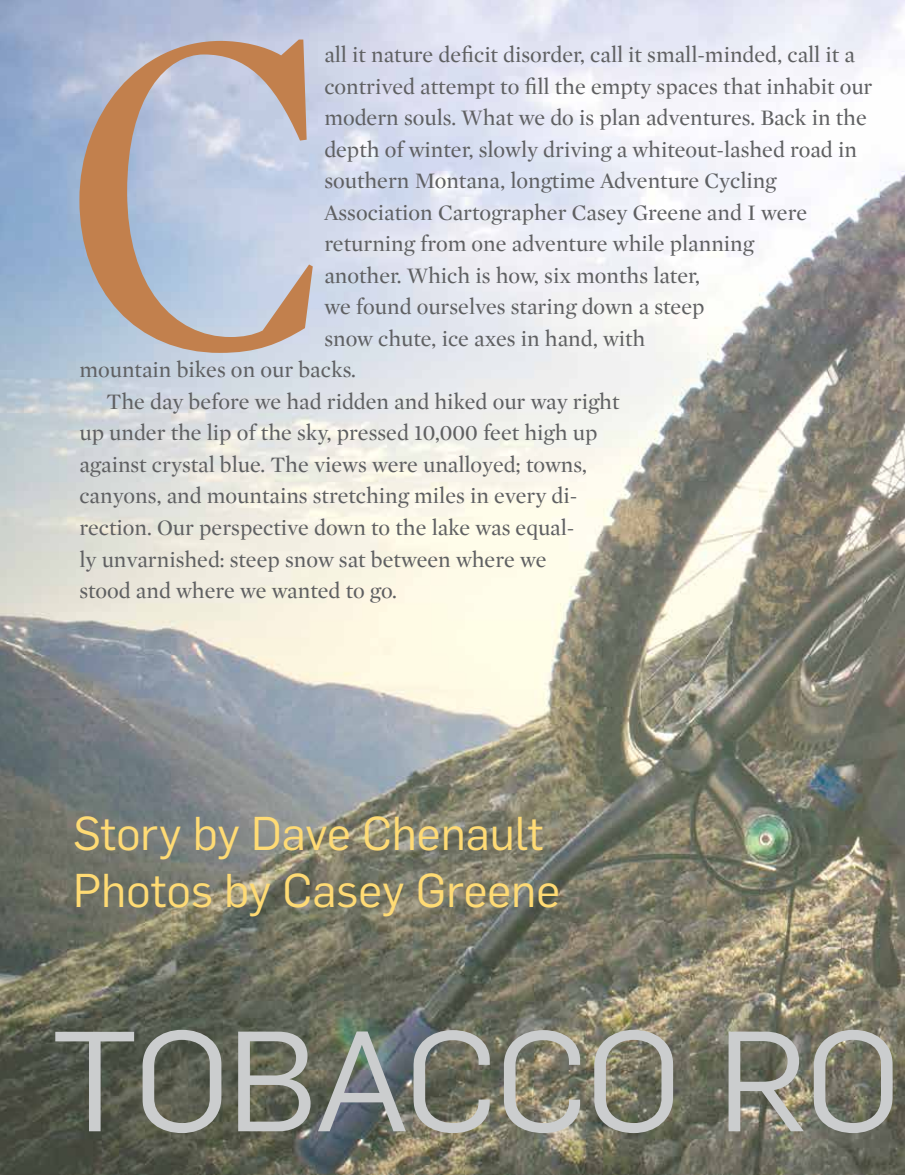
<style>
.page{position:relative;width:905px;height:1175px;background:#fff}
.page>*{position:absolute;margin:0;border:0;box-sizing:border-box;transform-origin:0 0}
.t1{font:467.55px "Mercury Display";color:#c2804d;scale:.88 1}
.t2{font:139.5px "Flama";letter-spacing:-.025em;color:#cbcdce;scale:1.04 1}
.t3{font:46.5px/57px "Flama";color:#ffdb74}
.t4{font:22.5px "Mercury Display";color:#5f6062}
</style>
<div class="page">
<img style="left:0;top:0;width:904px;height:1174px">
<h1 class="t1" style="left:63px;top:-132px;width:308px">C</h1>
<p class="t4" style="left:324px;top:39px;width:532px">all it nature deficit disorder, call it small-minded, call it a</p>
<p class="t4" style="left:324px;top:71px;width:549px">contrived attempt to fill the empty spaces that inhabit our</p>
<p class="t4" style="left:324px;top:102px;width:544px">modern souls. What we do is plan adventures. Back in the</p>
<p class="t4" style="left:324px;top:134px;width:534px">depth of winter, slowly driving a whiteout-lashed road in</p>
<p class="t4" style="left:324px;top:165px;width:453px">southern Montana, longtime Adventure Cycling</p>
<p class="t4" style="left:324px;top:197px;width:484px">Association Cartographer Casey Greene and I were</p>
<p class="t4" style="left:324px;top:228px;width:431px">returning from one adventure while planning</p>
<p class="t4" style="left:324px;top:260px;width:377px">another. Which is how, six months later,</p>
<p class="t4" style="left:324px;top:291px;width:381px">we found ourselves staring down a steep</p>
<p class="t4" style="left:324px;top:323px;width:322px">snow chute, ice axes in hand, with</p>
<p class="t4" style="left:79px;top:354px;width:278px">mountain bikes on our backs.</p>
<p class="t4" style="left:106px;top:386px;width:514px">The day before we had ridden and hiked our way right</p>
<p class="t4" style="left:79px;top:417px;width:519px">up under the lip of the sky, pressed 10,000 feet high up</p>
<p class="t4" style="left:79px;top:449px;width:509px">against crystal blue. The views were unalloyed; towns,</p>
<p class="t4" style="left:79px;top:480px;width:499px">canyons, and mountains stretching miles in every di-</p>
<p class="t4" style="left:79px;top:512px;width:496px">rection. Our perspective down to the lake was equal-</p>
<p class="t4" style="left:79px;top:543px;width:468px">ly unvarnished: steep snow sat between where we</p>
<p class="t4" style="left:79px;top:575px;width:319px">stood and where we wanted to go.</p>
<h3 class="t3" style="left:73px;top:802px;width:488px">Story by Dave Chenault<br>Photos by Casey Greene</h3>
<h2 class="t2" style="left:52px;top:985px;width:818px">TOBACCO RO</h2>
</div>
